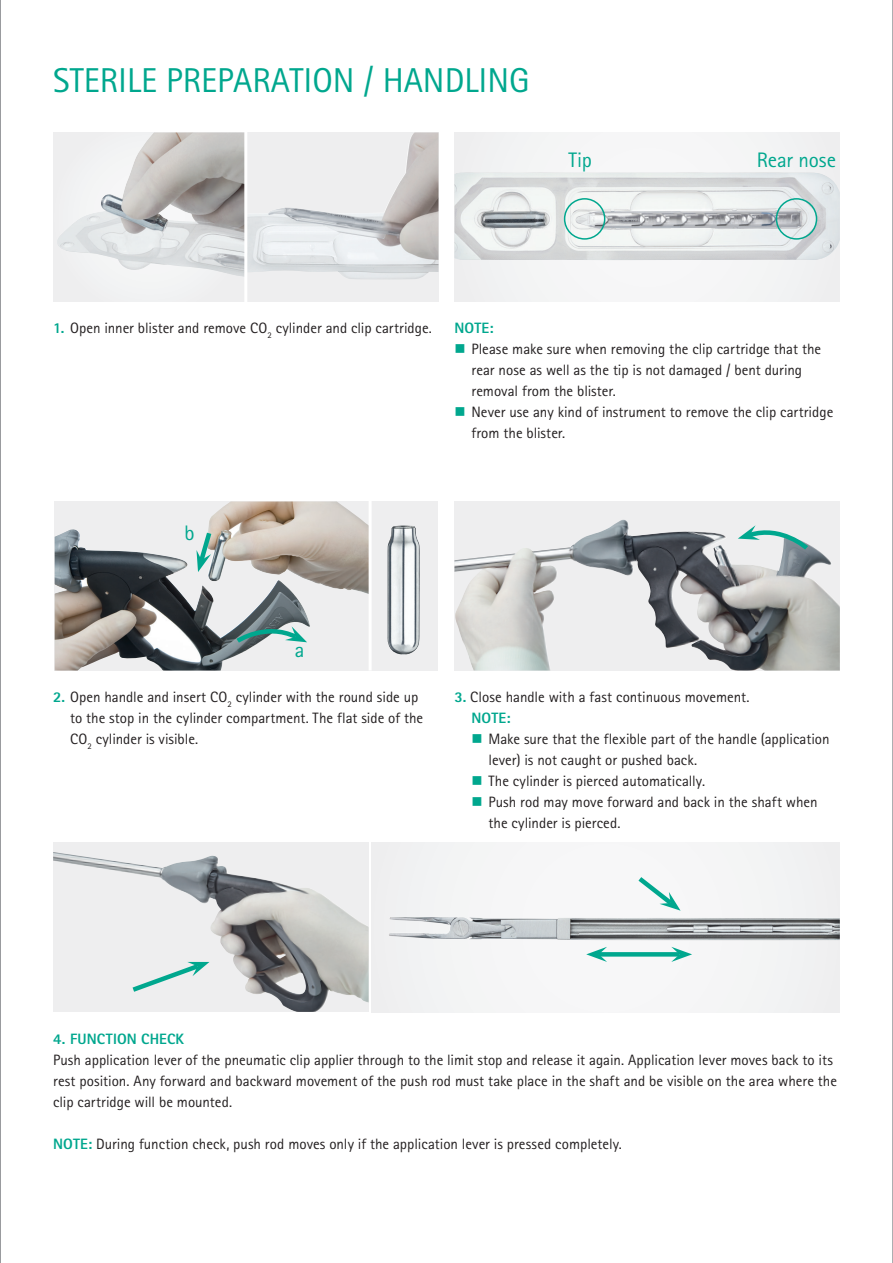
<style>
.page{position:relative;width:893px;height:1263px;background:#fff}
.page>*{position:absolute;margin:0;border:0;box-sizing:border-box;transform-origin:0 0}
.t1{font:34.5px "Rotis Sans Serif Pro";color:#00a78e}
.t2{font:21px "Rotis Sans Serif Pro";letter-spacing:-.005em;color:#00a78e}
.t3{font:15px/21px "Rotis Sans Serif Pro";color:#231f20}
.t4{font:800 15px "Rotis Sans Serif Pro";letter-spacing:.005em;color:#00a78e}
.s1{font-weight:800;color:#00a78e}
.s2{color:#00a78e}
</style>
<div class="page">
<div style="left:53px;top:132px;width:193px;height:170px;background:#f0f0f1"></div>
<img style="left:57px;top:132px;width:187px;height:145px">
<div style="left:246px;top:132px;width:192px;height:170px;background:#eeeeef"></div>
<img style="left:248px;top:132px;width:190px;height:147px">
<div style="left:53px;top:843px;width:316px;height:18px;background:#eeeeef"></div>
<img style="left:53px;top:861px;width:316px;height:151px">
<svg style="left:454px;top:501px;width:386px;height:169px;background:#bbbcbc"></svg>
<img style="left:454px;top:520px;width:241px;height:150px">
<hr style="left:244px;top:128px;width:3px;height:174px;background:#fff">
<img style="left:55px;top:501px;width:314px;height:169px">
<div style="left:372px;top:501px;width:65px;height:169px;background:#eeeeef"></div>
<img style="left:388px;top:526px;width:32px;height:128px">
<svg style="left:196px;top:528px;width:19px;height:44px"></svg>
<svg style="left:128px;top:960px;width:81px;height:35px;background:#cce4e1"></svg>
<svg style="left:233px;top:622px;width:74px;height:23px;background:#7ea6a3"></svg>
<svg style="left:738px;top:525px;width:73px;height:27px;background:#b4d4d2"></svg>
<div style="left:372px;top:843px;width:468px;height:169px;background:#f5f5f6"></div>
<img style="left:389px;top:917px;width:451px;height:23px">
<svg style="left:638px;top:877px;width:43px;height:34px"></svg>
<svg style="left:607px;top:952px;width:64px;height:4px"></svg>
<svg style="left:671px;top:947px;width:21px;height:15px"></svg>
<svg style="left:586px;top:947px;width:21px;height:15px"></svg>
<div style="left:454px;top:132px;width:386px;height:170px;background:#f4f5f5"></div>
<img style="left:454px;top:172px;width:386px;height:88px">
<div style="left:776px;top:198px;width:41px;height:42px;border:2px solid #00a78e;border-radius:50%"></div>
<div style="left:564px;top:198px;width:41px;height:42px;border:2px solid #00a78e;border-radius:50%"></div>
<hr style="left:892px;top:0;width:1px;height:1263px;background:#939598">
<hr style="left:0;top:0;width:1px;height:1263px;background:#939598">
<h1 class="t1" style="left:53px;top:60px;width:478px">STERILE PREPARATION / HANDLING</h1>
<h2 class="t2" style="left:568px;top:147px;width:25px">Tip</h2>
<h2 class="t2" style="left:757px;top:147px;width:81px">Rear nose</h2>
<p class="t3" style="left:53px;top:318px;width:380px"><span class="s1">1.</span> Open inner blister and remove CO<sub>2</sub> cylinder and clip cartridge.</p>
<p class="t4" style="left:454px;top:318px;width:40px">NOTE:</p>
<p class="t3" style="left:471px;top:339px;width:351px;text-indent:-17px"><span class="s2">■</span> Please make sure when removing the clip cartridge that the rear nose as well as the tip is not damaged / bent during removal from the blister.</p>
<p class="t3" style="left:471px;top:402px;width:363px;text-indent:-17px"><span class="s2">■</span> Never use any kind of instrument to remove the clip cartridge from the blister.</p>
<h2 class="t2" style="left:184px;top:521px;width:12px">b</h2>
<h2 class="t2" style="left:295px;top:638px;width:11px">a</h2>
<p class="t3" style="left:70px;top:687px;width:355px;text-indent:-17px"><span class="s1">2.</span> Open handle and insert CO<sub>2</sub> cylinder with the round side up to the stop in the cylinder compartment. The flat side of the<br>CO<sub>2</sub> cylinder is visible.</p>
<p class="t3" style="left:471px;top:687px;width:279px;text-indent:-17px"><span class="s1">3.</span> Close handle with a fast continuous movement.<br><span class="s1">NOTE:</span></p>
<p class="t3" style="left:488px;top:729px;width:343px;text-indent:-17px"><span class="s2">■</span> Make sure that the flexible part of the handle (application lever) is not caught or pushed back.</p>
<p class="t3" style="left:471px;top:771px;width:235px"><span class="s2">■</span> The cylinder is pierced automatically.</p>
<p class="t3" style="left:488px;top:792px;width:331px;text-indent:-17px"><span class="s2">■</span> Push rod may move forward and back in the shaft when the cylinder is pierced.</p>
<p class="t4" style="left:53px;top:1029px;width:133px">4. FUNCTION CHECK</p>
<p class="t3" style="left:53px;top:1049px;width:785px">Push application lever of the pneumatic clip applier through to the limit stop and release it again. Application lever moves back to its rest position. Any forward and backward movement of the push rod must take place in the shaft and be visible on the area where the clip cartridge will be mounted.</p>
<p class="t3" style="left:53px;top:1133px;width:570px"><span class="s1">NOTE:</span> During function check, push rod moves only if the application lever is pressed completely.</p>
</div>
